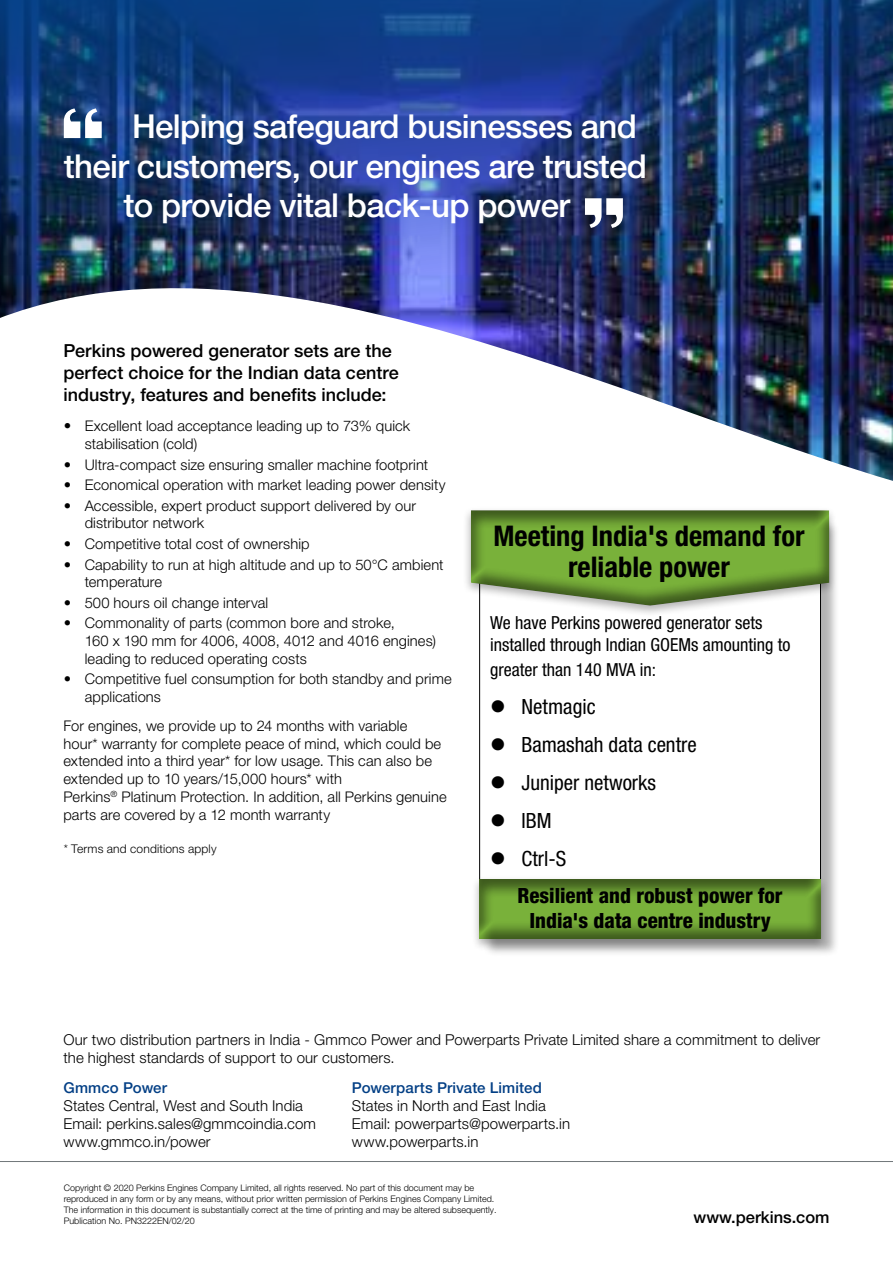
<style>
.page{position:relative;width:893px;height:1263px;background:#fff}
.page>*{position:absolute;margin:0;border:0;box-sizing:border-box;transform-origin:0 0}
.t1{font:500 33px "Helvetica Neue LT Pro";letter-spacing:-.02em;color:#fff}
.t2{font:700 condensed 28.5px/31.5px "Helvetica Neue LT Pro";color:#000;text-align:center}
.t3{font:800 condensed 21px/36.6px "Helvetica Neue LT Pro";color:#000}
.t4{font:condensed 21px "Helvetica Neue LT Pro";color:#000}
.t5{font:500 18px/21.6px "Helvetica Neue LT Pro";color:#000}
.t6{font:condensed 18px/21.6px "Helvetica Neue LT Pro";color:#000}
.t7{font:500 16.5px "Helvetica Neue LT Pro";color:#000}
.t8{font:300 15px/18px "Helvetica Neue LT Pro";letter-spacing:.005em;color:#000}
.t9{font:500 15px "Helvetica Neue LT Pro";letter-spacing:.005em;color:#033f85}
.t10{font:300 14.7px/17.7px "Helvetica Neue LT Pro";letter-spacing:.005em;color:#000}
.t11{font:300 12px "Helvetica Neue LT Pro";letter-spacing:.015em;color:#000}
.t12{font:300 9px/10.8px "Helvetica Neue LT Pro";color:#000}
.s1{font-size:15px}
.s2{font-weight:400}
</style>
<div class="page">
<hr style="left:0;top:1161px;width:893px;height:1px;background:#71777a">
<svg style="left:0;top:0;width:893px;height:67px;background:#0e3c7d"></svg>
<img style="left:0;top:67px;width:893px;height:414px">
<svg style="left:64px;top:108px;width:38px;height:30px"></svg>
<svg style="left:585px;top:198px;width:38px;height:30px"></svg>
<div style="left:482px;top:519px;width:357px;height:438px;background:#000;opacity:.3"></div>
<div style="left:480px;top:517px;width:340px;height:421px;background:#fff"></div>
<div style="left:463px;top:506px;width:374px;height:111px;background:#000;opacity:.3"></div>
<div style="left:470px;top:509px;width:371px;height:103px;background:#000;opacity:.5"></div>
<div style="left:471px;top:875px;width:358px;height:77px;background:#000;opacity:.3"></div>
<div style="left:476px;top:878px;width:345px;height:63px;background:#000;opacity:.5"></div>
<h1 class="t1" style="left:132px;top:106px;width:506px">Helping safeguard businesses and</h1>
<h1 class="t1" style="left:64px;top:146px;width:585px">their customers, our engines are trusted</h1>
<h1 class="t1" style="left:123px;top:186px;width:448px">to provide vital back-up power</h1>
<p class="t5" style="left:63px;top:340px;width:337px">Perkins powered generator sets are the perfect choice for the Indian data centre industry, features and benefits include:</p>
<p class="t10" style="left:85px;top:417px;width:327px;text-indent:-21px"><span class="s1">•</span> Excellent load acceptance leading up to 73% quick stabilisation (cold)</p>
<p class="t10" style="left:64px;top:455px;width:366px">• Ultra-compact size ensuring smaller machine footprint</p>
<p class="t10" style="left:64px;top:476px;width:383px">• Economical operation with market leading power density</p>
<p class="t10" style="left:85px;top:496px;width:333px;text-indent:-21px">• Accessible, expert product support delivered by our distributor network</p>
<p class="t10" style="left:64px;top:535px;width:247px">• Competitive total cost of ownership</p>
<p class="t10" style="left:85px;top:555px;width:360px;text-indent:-21px">• Capability to run at high altitude and up to 50°C ambient temperature</p>
<p class="t10" style="left:64px;top:593px;width:206px">• 500 hours oil change interval</p>
<p class="t10" style="left:85px;top:614px;width:353px;text-indent:-21px">• Commonality of parts (common bore and stroke,<br>160 x 190 mm for 4006, 4008, 4012 and 4016 engines) leading to reduced operating costs</p>
<p class="t10" style="left:85px;top:670px;width:368px;text-indent:-21px">• Competitive fuel consumption for both standby and prime applications</p>
<p class="t10" style="left:63px;top:717px;width:385px">For engines, we provide up to 24 months with variable<br>hour* warranty for complete peace of mind, which could be extended into a third year* for low usage. This can also be extended up to 10 years/15,000 hours* with<br>Perkins<sup>®</sup> Platinum Protection. In addition, all Perkins genuine parts are covered by a 12 month warranty</p>
<p class="t11" style="left:64px;top:842px;width:154px">* Terms and conditions apply</p>
<h2 class="t2" style="left:493px;top:520px;width:313px">Meeting India's demand for reliable power</h2>
<p class="t6" style="left:490px;top:612px;width:302px">We have Perkins powered generator sets installed through Indian GOEMs amounting to</p>
<p class="t6" style="left:490px;top:659px;width:167px">greater than 140 MVA in:</p>
<h3 class="t4" style="left:490px;top:694px;width:107px">● Netmagic</h3>
<h3 class="t4" style="left:490px;top:732px;width:208px">● Bamashah data centre</h3>
<h3 class="t4" style="left:490px;top:770px;width:167px">● Juniper networks</h3>
<h3 class="t4" style="left:490px;top:808px;width:63px">● IBM</h3>
<h3 class="t3" style="left:517px;top:840px;width:267px;text-indent:-27px">● <span class="s2">Ctrl-S<br></span>Resilient and robust power for</h3>
<h3 class="t3" style="left:529px;top:902px;width:243px">India's data centre industry</h3>
<p class="t8" style="left:63px;top:1031px;width:758px">Our two distribution partners in India - Gmmco Power and Powerparts Private Limited share a commitment to deliver the highest standards of support to our customers.</p>
<p class="t9" style="left:63px;top:1078px;width:105px">Gmmco Power</p>
<p class="t8" style="left:63px;top:1096px;width:254px">States Central, West and South India<br>Email: perkins.sales@gmmcoindia.com www.gmmco.in/power</p>
<p class="t9" style="left:352px;top:1078px;width:191px">Powerparts Private Limited</p>
<p class="t8" style="left:352px;top:1096px;width:220px">States in North and East India<br>Email: powerparts@powerparts.in www.powerparts.in</p>
<p class="t12" style="left:64px;top:1182px;width:434px">Copyright © 2020 Perkins Engines Company Limited, all rights reserved. No part of this document may be reproduced in any form or by any means, without prior written permission of Perkins Engines Company Limited.<br>The information in this document is substantially correct at the time of printing and may be altered subsequently.<br>Publication No. PN3222EN/02/20</p>
<p class="t7" style="left:694px;top:1207px;width:138px">www.perkins.com</p>
</div>
